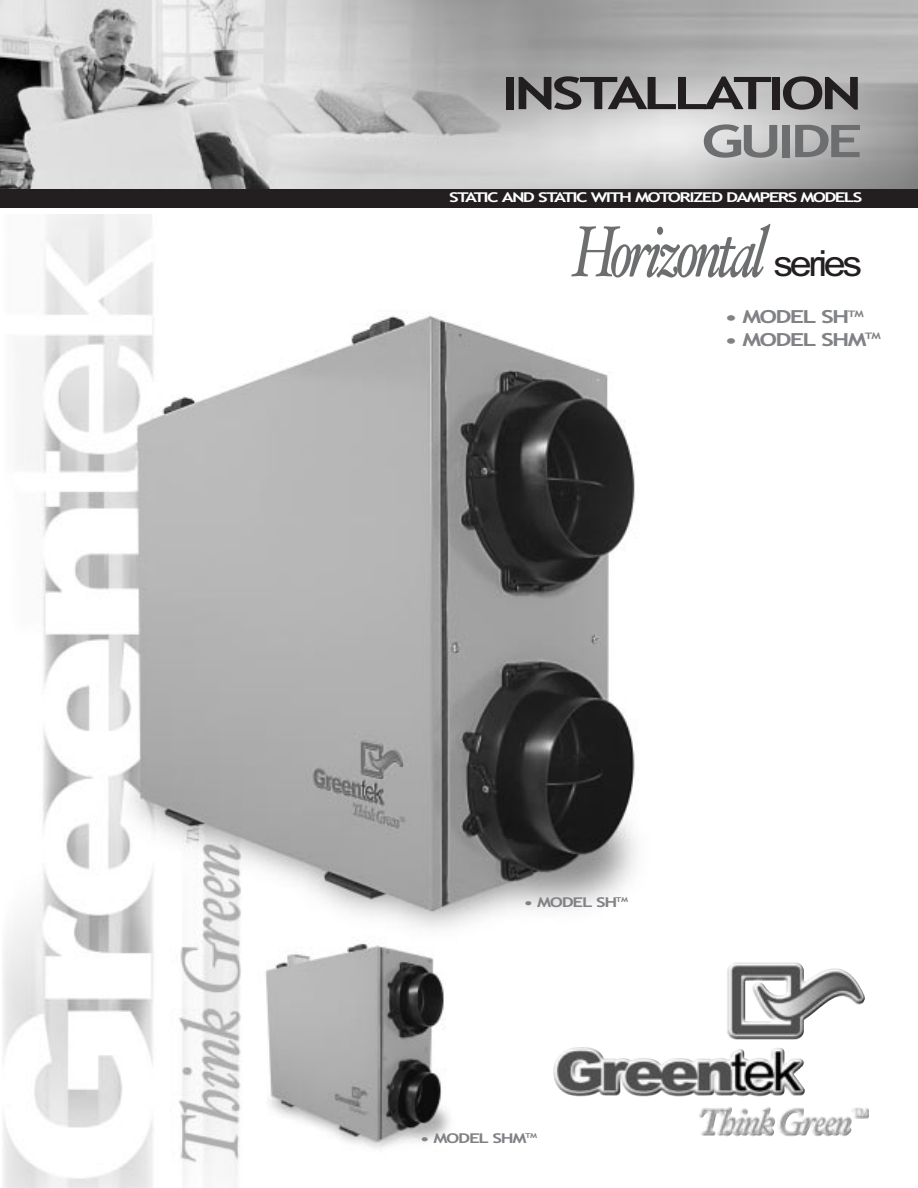
<style>
.page{position:relative;width:918px;height:1188px;background:#fff}
.page>*{position:absolute;margin:0;border:0;box-sizing:border-box;transform-origin:0 0}
.t1{font:italic 72px "Hoefler Text";letter-spacing:-.07em;color:#6c6e70;scale:.75 1}
.t2{font:700 45px "Trebuchet MS";letter-spacing:-.07em;color:#231f20;scale:1.4 1}
.t3{font:700 45px "Trebuchet MS";letter-spacing:-.07em;color:#6c6e70;scale:1.4 1}
.t4{font:700 18px "Trebuchet MS";letter-spacing:-.07em;color:#808285;scale:1.4 1}
.t5{font:700 13.5px "Trebuchet MS";letter-spacing:-.09em;color:#fff;scale:1.4 1}
.t6{font:700 13.5px "Trebuchet MS";letter-spacing:-.07em;color:#808285;scale:1.4 1}
.s1{font-family:"Arial MS";font-style:normal;font-size:36px;color:#231f20}
</style>
<div class="page">
<img style="left:0;top:1px;width:918px;height:188px">
<div style="left:0;top:189px;width:918px;height:18px;background:#231f20"></div>
<img style="left:3px;top:215px;width:866px;height:973px">
<img style="left:804px;top:968px;width:61px;height:37px">
<h2 class="t2" style="left:501px;top:75px;width:260px">INSTALLATION</h2>
<h2 class="t3" style="left:701px;top:123px;width:117px">GUIDE</h2>
<p class="t5" style="left:449px;top:192px;width:297px">STATIC AND STATIC WITH MOTORIZED DAMPERS MODELS</p>
<h1 class="t1" style="left:573px;top:224px;width:387px">Horizontal <span class="s1">series</span></h1>
<h3 class="t4" style="left:725px;top:310px;width:101px">• MODEL SH<sup>TM</sup></h3>
<h3 class="t4" style="left:725px;top:333px;width:113px">• MODEL SHM<sup>TM</sup></h3>
<p class="t6" style="left:524px;top:897px;width:76px">• MODEL SH<sup>TM</sup></p>
<p class="t6" style="left:420px;top:1133px;width:85px">• MODEL SHM<sup>TM</sup></p>
</div>
